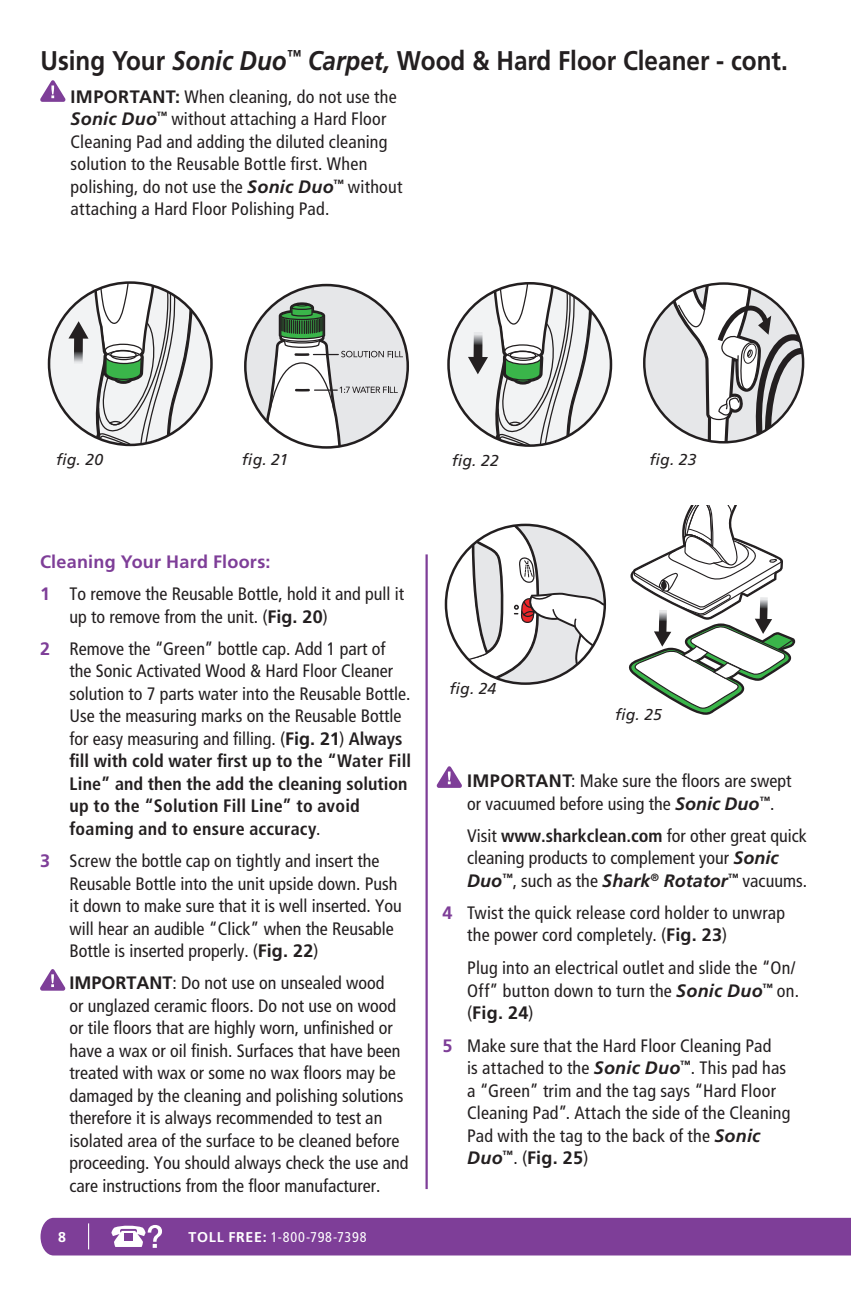
<style>
.page{position:relative;width:851px;height:1296px;background:#fff}
.page>*{position:absolute;margin:0;border:0;box-sizing:border-box;transform-origin:0 0}
.t1{font:700 27px "Frutiger LT Std";color:#231f20;scale:.9 1}
.t2{font:condensed 18px/22.5px "Frutiger LT Std";color:#231f20}
.t3{font:italic 15.75px "Frutiger LT Std";letter-spacing:.005em;color:#231f20}
.t4{font:condensed 14.17px "Frutiger LT Std";letter-spacing:.06em;color:#fff}
.t5{font:700 14.17px "Frutiger LT Std";color:#fff}
.s1{font-style:italic}
.s2{font-weight:700;font-stretch:normal}
.s3{font-weight:700;font-style:italic;font-stretch:normal}
.s4{font-weight:700;font-stretch:normal;color:#7e3e98}
.s5{font-weight:700}
</style>
<div class="page">
<div style="left:40px;top:1218px;width:810px;height:38px;background:#7e3e98"></div>
<svg style="left:628px;top:506px;width:167px;height:209px"></svg>
<hr style="left:425px;top:554px;width:3px;height:635px;background:#7e3e98">
<div style="left:644px;top:284px;width:159px;height:158px;background:#e6e7e9;border-radius:50%"></div>
<svg style="left:667px;top:284px;width:136px;height:158px"></svg>
<svg style="left:40px;top:969px;width:26px;height:22px"></svg>
<svg style="left:436px;top:766px;width:26px;height:22px"></svg>
<div style="left:245px;top:285px;width:163px;height:162px;background:#e6e7e9;border-radius:50%"></div>
<svg style="left:257px;top:302px;width:146px;height:145px"></svg>
<div style="left:244px;top:284px;width:165px;height:165px;border:3px solid #231f20;border-radius:50%"></div>
<svg style="left:49px;top:283px;width:162px;height:162px"></svg>
<div style="left:48px;top:281px;width:165px;height:165px;border:3px solid #231f20;border-radius:50%"></div>
<svg style="left:40px;top:80px;width:26px;height:22px"></svg>
<svg style="left:448px;top:283px;width:163px;height:163px"></svg>
<div style="left:447px;top:282px;width:165px;height:165px;border:3px solid #231f20;border-radius:50%"></div>
<svg style="left:447px;top:523px;width:157px;height:161px"></svg>
<h1 class="t1" style="left:40px;top:45px;width:831px">Using Your <span class="s1">Sonic Duo</span><sup>™</sup> <span class="s1">Carpet,</span> Wood &amp; Hard Floor Cleaner - cont.</h1>
<p class="t2" style="left:71px;top:85px;width:333px"><span class="s2">IMPORTANT:</span> When cleaning, do not use the <span class="s3">Sonic Duo</span><sup>™</sup> without attaching a Hard Floor Cleaning Pad and adding the diluted cleaning solution to the Reusable Bottle first. When polishing, do not use the <span class="s3">Sonic Duo</span><sup>™</sup> without attaching a Hard Floor Polishing Pad.</p>
<p class="t3" style="left:56px;top:451px;width:49px">fig. 20</p>
<p class="t3" style="left:242px;top:451px;width:48px">fig. 21</p>
<p class="t3" style="left:451px;top:452px;width:49px">fig. 22</p>
<p class="t3" style="left:649px;top:451px;width:49px">fig. 23</p>
<p class="t2" style="left:40px;top:546px;width:365px;line-height:32.2px"><span class="s4">Cleaning Your Hard Floors:<br>1</span> To remove the Reusable Bottle, hold it and pull it</p>
<p class="t2" style="left:40px;top:600px;width:347px;line-height:32.2px;text-indent:29px">up to remove from the unit. (<span class="s2">Fig. 20</span>)<br><span class="s4">2</span> Remove the “Green” bottle cap. Add 1 part of</p>
<p class="t2" style="left:69px;top:660px;width:343px">the Sonic Activated Wood &amp; Hard Floor Cleaner solution to 7 parts water into the Reusable Bottle.<br>Use the measuring marks on the Reusable Bottle for easy measuring and filling. (<span class="s2">Fig. 21</span>) <span class="s5">Always fill with cold water first up to the “Water Fill Line” and then the add the cleaning solution up to the “Solution Fill Line” to avoid foaming and to ensure accuracy</span>.</p>
<p class="t2" style="left:69px;top:850px;width:334px;text-indent:-29px"><span class="s4">3</span> Screw the bottle cap on tightly and insert the Reusable Bottle into the unit upside down. Push it down to make sure that it is well inserted. You will hear an audible “Click” when the Reusable Bottle is inserted properly. (<span class="s2">Fig. 22</span>)</p>
<p class="t2" style="left:69px;top:972px;width:340px"><span class="s2">IMPORTANT</span>: Do not use on unsealed wood<br>or unglazed ceramic floors. Do not use on wood or tile floors that are highly worn, unfinished or have a wax or oil finish. Surfaces that have been treated with wax or some no wax floors may be damaged by the cleaning and polishing solutions therefore it is always recommended to test an isolated area of the surface to be cleaned before proceeding. You should always check the use and care instructions from the floor manufacturer.</p>
<p class="t5" style="left:58px;top:1228px;width:9px">8</p>
<p class="t4" style="left:189px;top:1229px;width:179px"><span class="s2">TOLL FREE:</span> 1-800-798-7398</p>
<p class="t3" style="left:449px;top:679px;width:48px">fig. 24</p>
<p class="t3" style="left:615px;top:705px;width:48px">fig. 25</p>
<p class="t2" style="left:467px;top:770px;width:326px"><span class="s2">IMPORTANT</span>: Make sure the floors are swept or vacuumed before using the <span class="s3">Sonic Duo</span><sup>™</sup>.</p>
<p class="t2" style="left:467px;top:824px;width:341px">Visit <span class="s5">www.sharkclean.com</span> for other great quick cleaning products to complement your <span class="s3">Sonic<br>Duo</span><sup>™</sup>, such as the <span class="s3">Shark</span><sup>®</sup> <span class="s3">Rotator</span><sup>™</sup> vacuums.</p>
<p class="t2" style="left:467px;top:902px;width:319px;text-indent:-25px"><span class="s4">4</span> Twist the quick release cord holder to unwrap the power cord completely. (<span class="s2">Fig. 23</span>)</p>
<p class="t2" style="left:467px;top:957px;width:333px">Plug into an electrical outlet and slide the “On/<br>Off” button down to turn the <span class="s3">Sonic Duo</span><sup>™</sup> on. (<span class="s2">Fig. 24</span>)</p>
<p class="t2" style="left:467px;top:1034px;width:325px;text-indent:-25px"><span class="s4">5</span> Make sure that the Hard Floor Cleaning Pad<br>is attached to the <span class="s3">Sonic Duo</span><sup>™</sup>. This pad has a “Green” trim and the tag says “Hard Floor Cleaning Pad”. Attach the side of the Cleaning Pad with the tag to the back of the <span class="s3">Sonic Duo</span><sup>™</sup>. (<span class="s2">Fig. 25</span>)</p>
</div>
